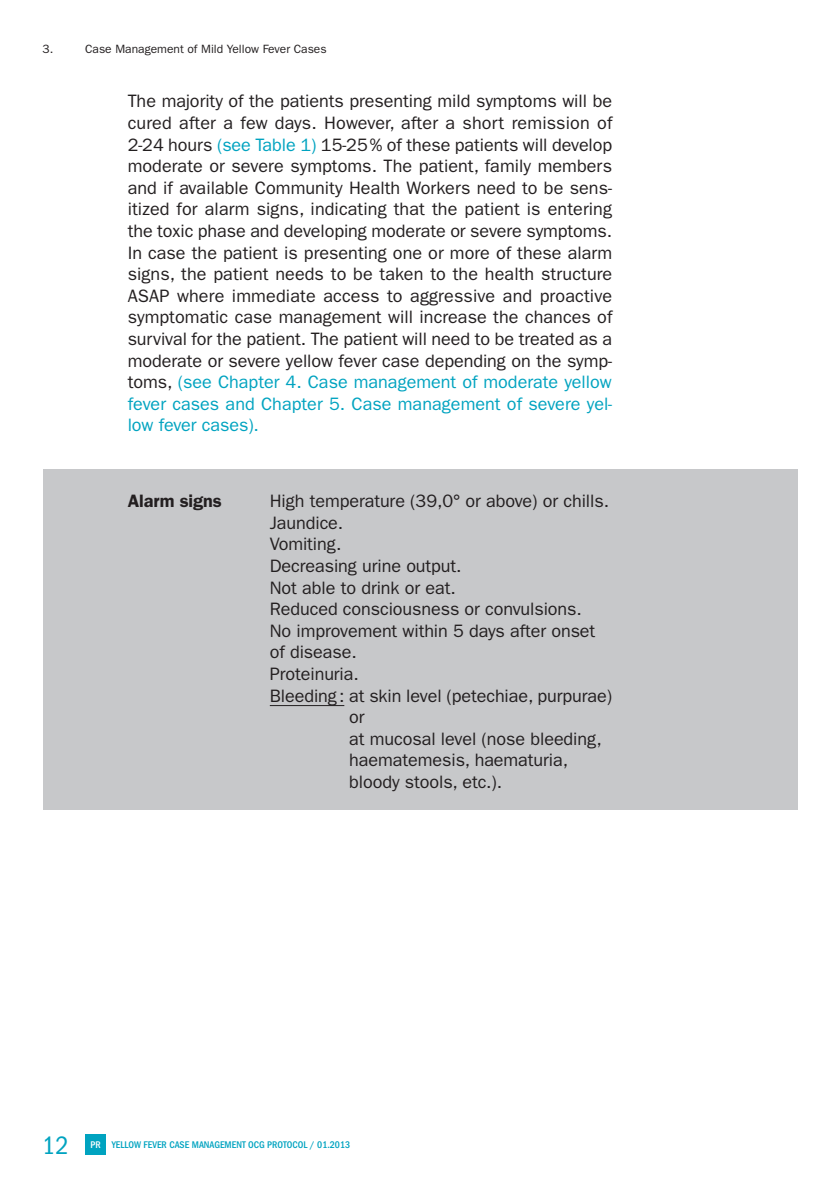
<style>
.page{position:relative;width:840px;height:1191px;background:#fff}
.page>*{position:absolute;margin:0;border:0;box-sizing:border-box;transform-origin:0 0}
.t1{font:condensed 26px "ITC Franklin Gothic Std";color:#00a3c0}
._6__Texte_courant{font:18px/21.6px "ITC Franklin Gothic Std";letter-spacing:-.005em;color:#231f20}
._6__Texte_courant-2{font:600 18px "ITC Franklin Gothic Std";letter-spacing:-.005em;color:#231f20}
.t2{font:12px "ITC Franklin Gothic Std";color:#231f20}
.t3{font:500 condensed 10px "ITC Franklin Gothic Std";color:#00a3c0}
.t4{font:500 condensed 10px "ITC Franklin Gothic Std";color:#fff}
.s1{color:#00a3c0}
</style>
<div class="page">
<div style="left:85px;top:1134px;width:21px;height:21px;background:#00a3c0"></div>
<div style="left:43px;top:469px;width:754px;height:340px;background:#c7c8ca"></div>
<hr style="left:270px;top:705px;width:74px;height:1px;background:#231f20">
<p class="t2" style="left:43px;top:42px;width:12px">3.</p>
<p class="t2" style="left:85px;top:42px;width:243px">Case Management of Mild Yellow Fever Cases</p>
<p class="_6__Texte_courant" style="left:128px;top:91px;width:486px;text-align:justify">The majority of the patients presenting mild symptoms will be cured after a few days. However, after a short remission of 2-24 hours <span class="s1">(see Table 1)</span> 15-25% of these patients will develop moderate or severe symptoms. The patient, family members and if available Community Health Workers need to be sens&shy;itized for alarm signs, indicating that the patient is entering the toxic phase and developing moderate or severe symptoms.<br>In case the patient is presenting one or more of these alarm signs, the patient needs to be taken to the health structure ASAP where immediate access to aggressive and proactive symptomatic case management will increase the chances of survival for the patient. The patient will need to be treated as a moderate or severe yellow fever case depending on the symp&shy;toms, <span class="s1">(see Chapter 4. Case management of moderate yellow fever cases and Chapter 5. Case management of severe yel&shy;low fever cases).</span></p>
<p class="_6__Texte_courant-2" style="left:128px;top:490px;width:96px">Alarm signs</p>
<p class="_6__Texte_courant" style="left:270px;top:490px;width:340px">High temperature (39,0° or above) or chills.</p>
<p class="_6__Texte_courant" style="left:270px;top:512px;width:75px">Jaundice.</p>
<p class="_6__Texte_courant" style="left:270px;top:533px;width:73px">Vomiting.</p>
<p class="_6__Texte_courant" style="left:270px;top:555px;width:193px">Decreasing urine output.</p>
<p class="_6__Texte_courant" style="left:270px;top:577px;width:187px">Not able to drink or eat.</p>
<p class="_6__Texte_courant" style="left:270px;top:598px;width:313px">Reduced consciousness or convulsions.</p>
<p class="_6__Texte_courant" style="left:270px;top:620px;width:327px">No improvement within 5 days after onset of disease.</p>
<p class="_6__Texte_courant" style="left:270px;top:663px;width:91px">Proteinuria.</p>
<p class="_6__Texte_courant" style="left:270px;top:685px;width:344px">Bleeding: at skin level (petechiae, purpurae)</p>
<p class="_6__Texte_courant" style="left:349px;top:706px;width:17px">or</p>
<p class="_6__Texte_courant" style="left:349px;top:728px;width:254px">at mucosal level (nose bleeding, haematemesis, haematuria, bloody stools, etc.).</p>
<h1 class="t1" style="left:42px;top:1130px;width:28px">12</h1>
<p class="t3" style="left:112px;top:1139px;width:240px">YELLOW FEVER CASE MANAGEMENT OCG PROTOCOL / 01.2013</p>
<p class="t4" style="left:90px;top:1139px;width:12px">PR</p>
</div>
